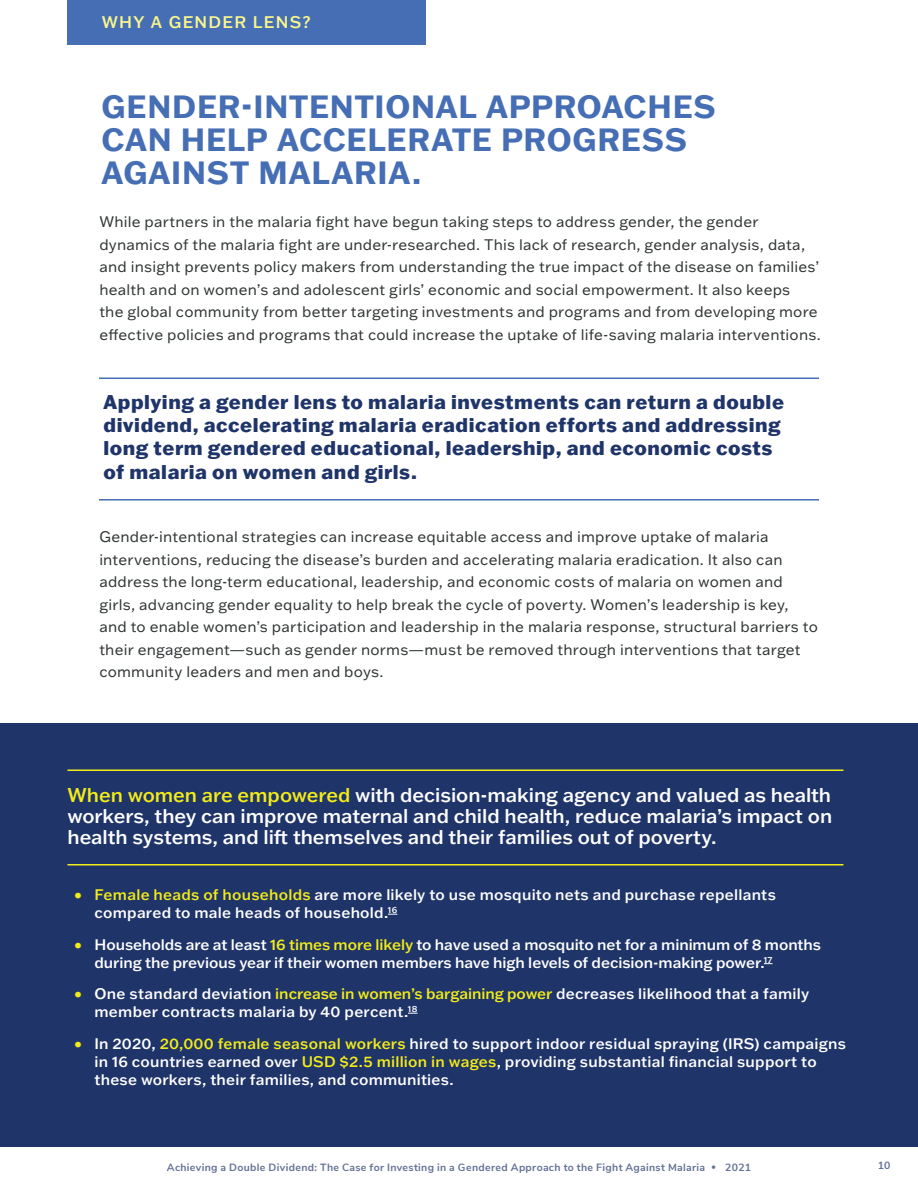
<style>
.page{position:relative;width:918px;height:1188px;background:#fff}
.page>*{position:absolute;margin:0;border:0;box-sizing:border-box;transform-origin:0 0}
.t1{font:700 31.5px/33px "Franklin Gothic ATF";letter-spacing:.025em;color:#456eb5}
.t2{font:800 19.5px/23.4px "Franklin Gothic ATF";letter-spacing:.03em;color:#1f3469}
.t3{font:500 19.5px/21px "Franklin Gothic ATF";color:#fff;text-align:justify}
.t4{font:500 16.5px "Franklin Gothic ATF";letter-spacing:.075em;color:#f9f68c}
.t5{font:15px/22.5px "Franklin Gothic ATF";letter-spacing:.015em;color:#313535}
.t6{font:500 15px/18px "Franklin Gothic ATF";letter-spacing:.015em;color:#fff}
.t7{font:500 15px/18px "Franklin Gothic ATF";letter-spacing:-.005em;color:#fff}
.t8{font:700 10.5px "Nunito Sans";letter-spacing:.03em;color:#1f3469}
.s1{color:#f3ec19}
.s2{font-family:"Roboto";font-weight:900;font-size:13.5px}
</style>
<div class="page">
<div style="left:68px;top:0;width:358px;height:45px;background:#456eb5"></div>
<div style="left:0;top:723px;width:918px;height:424px;background:#1f3469"></div>
<hr style="left:68px;top:864px;width:775px;height:2px;background:#f3ec19">
<hr style="left:68px;top:770px;width:775px;height:1px;background:#f3ec19">
<hr style="left:99px;top:378px;width:720px;height:1px;background:#456eb5">
<hr style="left:99px;top:499px;width:720px;height:2px;background:#456eb5">
<p class="t4" style="left:102px;top:11px;width:210px">WHY A GENDER LENS?</p>
<h1 class="t1" style="left:102px;top:89px;width:616px">GENDER-INTENTIONAL APPROACHES<br>CAN HELP ACCELERATE PROGRESS<br>AGAINST MALARIA.</h1>
<p class="t5" style="left:99px;top:210px;width:723px">While partners in the malaria fight have begun taking steps to address gender, the gender dynamics of the malaria fight are under-researched. This lack of research, gender analysis, data, and insight prevents policy makers from understanding the true impact of the disease on families’ health and on women’s and adolescent girls’ economic and social empowerment. It also keeps<br>the global community from better targeting investments and programs and from developing more effective policies and programs that could increase the uptake of life-saving malaria interventions.</p>
<h2 class="t2" style="left:104px;top:389px;width:682px">Applying a gender lens to malaria investments can return a double dividend, accelerating malaria eradication efforts and addressing long term gendered educational, leadership, and economic costs of malaria on women and girls.</h2>
<p class="t5" style="left:99px;top:525px;width:720px">Gender-intentional strategies can increase equitable access and improve uptake of malaria interventions, reducing the disease’s burden and accelerating malaria eradication. It also can address the long-term educational, leadership, and economic costs of malaria on women and girls, advancing gender equality to help break the cycle of poverty. Women’s leadership is key, and to enable women’s participation and leadership in the malaria response, structural barriers to their engagement—such as gender norms—must be removed through interventions that target community leaders and men and boys.</p>
<h2 class="t3" style="left:68px;top:784px;width:766px"><span class="s1">When women are empowered</span> with decision-making agency and valued as health workers, they can improve maternal and child health, reduce malaria’s impact on health systems, and lift themselves and their families out of poverty.</h2>
<p class="t6" style="left:95px;top:885px;width:683px;text-indent:-20px"><span class="s1">• Female heads of households</span> are more likely to use mosquito nets and purchase repellants compared to male heads of household.<sup>16</sup></p>
<p class="t7" style="left:95px;top:935px;width:728px;text-indent:-20px"><span class="s1">•</span> Households are at least <span class="s1">16 times more likely</span> to have used a mosquito net for a minimum of 8 months during the previous year if their women members have high levels of decision-making power.<sup>17</sup></p>
<p class="t6" style="left:94px;top:984px;width:716px;text-indent:-20px"><span class="s1">•</span> One standard deviation <span class="s1">increase in women’s bargaining power</span> decreases likelihood that a family member contracts malaria by 40 percent.<sup>18</sup></p>
<p class="t6" style="left:95px;top:1034px;width:753px;text-indent:-20px"><span class="s1">•</span> In 2020, <span class="s1">20,000 female seasonal workers</span> hired to support indoor residual spraying (IRS) campaigns in 16 countries earned over <span class="s1">USD $2.5 million in wages</span>, providing substantial financial support to these workers, their families, and communities.</p>
<p class="t8" style="left:167px;top:1159px;width:586px">Achieving a Double Dividend: The Case for Investing in a Gendered Approach to the Fight Against Malaria <span class="s2">•</span> 2021</p>
<p class="t8" style="left:878px;top:1158px;width:14px">10</p>
</div>
